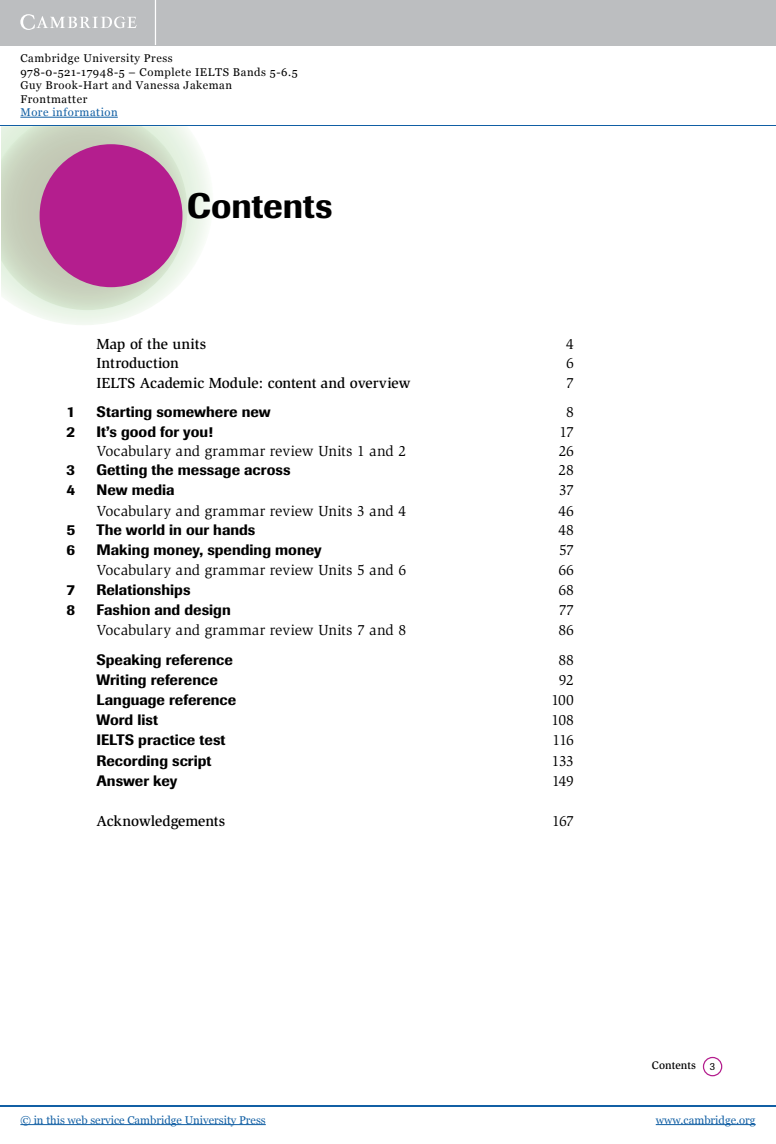
<style>
.page{position:relative;width:776px;height:1144px;background:#fff}
.page>*{position:absolute;margin:0;border:0;box-sizing:border-box;transform-origin:0 0}
.t1{font:500 35px "Imago";color:#000}
.t2{font:500 15px "Imago";color:#000}
.t3{font:15px "Slimbach";color:#000}
.t4{font:500 15px "Slimbach";letter-spacing:-.01em;color:#000}
.t5{font:11.25px/13.4px "Georgia";letter-spacing:.05em;color:#000}
.t6{font:11.25px "Georgia";color:#115fa4}
.t7{font:11.25px "Georgia";letter-spacing:.05em;color:#115fa4}
.t8{font:500 11.25px "Slimbach";letter-spacing:.005em;color:#000}
</style>
<div class="page">
<div style="left:0;top:0;width:776px;height:45px;background:#bcbec0"></div>
<hr style="left:155px;top:0;width:1px;height:45px;background:#fff">
<svg style="left:20px;top:14px;width:117px;height:16px"></svg>
<hr style="left:20px;top:117px;width:98px;height:1px;background:#115fa4">
<hr style="left:0;top:125px;width:776px;height:1px;background:#115fa4">
<hr style="left:0;top:1104px;width:776px;height:1px;background:#115fa4">
<hr style="left:20px;top:1124px;width:246px;height:1px;background:#115fa4">
<hr style="left:656px;top:1124px;width:100px;height:1px;background:#115fa4">
<svg style="left:703px;top:1057px;width:19px;height:18px"></svg>
<div style="left:703px;top:1056px;width:19px;height:20px;border:1px solid #b41e8e;border-radius:50%"></div>
<svg style="left:24px;top:131px;width:185px;height:194px"></svg>
<svg style="left:1px;top:126px;width:186px;height:184px;background:#d3dcca"></svg>
<div style="left:40px;top:144px;width:142px;height:143px;background:#b41e8e;border-radius:50%"></div>
<p class="t5" style="left:20px;top:52px;width:279px">Cambridge University Press<br>978-0-521-17948-5 – Complete IELTS Bands 5-6.5<br>Guy Brook-Hart and Vanessa Jakeman<br>Frontmatter</p>
<p class="t7" style="left:20px;top:105px;width:99px">More information</p>
<h1 class="t1" style="left:187px;top:184px;width:147px">Contents</h1>
<p class="t4" style="left:96px;top:335px;width:111px">Map of the units</p>
<p class="t3" style="left:566px;top:335px;width:9px">4</p>
<p class="t4" style="left:96px;top:354px;width:84px">Introduction</p>
<p class="t3" style="left:566px;top:354px;width:9px">6</p>
<p class="t4" style="left:96px;top:373px;width:316px">IELTS Academic Module: content and overview</p>
<p class="t3" style="left:566px;top:374px;width:9px">7</p>
<p class="t2" style="left:66px;top:403px;width:10px">1</p>
<p class="t2" style="left:96px;top:403px;width:176px">Starting somewhere new</p>
<p class="t3" style="left:566px;top:403px;width:9px">8</p>
<p class="t2" style="left:66px;top:422px;width:10px">2</p>
<p class="t2" style="left:96px;top:422px;width:118px">It’s good for you!</p>
<p class="t3" style="left:559px;top:423px;width:16px">17</p>
<p class="t3" style="left:96px;top:442px;width:311px">Vocabulary and grammar review Units 1 and 2</p>
<p class="t3" style="left:559px;top:442px;width:17px">26</p>
<p class="t2" style="left:66px;top:461px;width:10px">3</p>
<p class="t2" style="left:96px;top:461px;width:196px">Getting the message across</p>
<p class="t3" style="left:559px;top:461px;width:17px">28</p>
<p class="t2" style="left:66px;top:481px;width:10px">4</p>
<p class="t2" style="left:96px;top:481px;width:80px">New media</p>
<p class="t3" style="left:559px;top:481px;width:16px">37</p>
<p class="t3" style="left:96px;top:502px;width:311px">Vocabulary and grammar review Units 3 and 4</p>
<p class="t3" style="left:558px;top:502px;width:17px">46</p>
<p class="t2" style="left:66px;top:520px;width:10px">5</p>
<p class="t2" style="left:96px;top:520px;width:160px">The world in our hands</p>
<p class="t3" style="left:558px;top:521px;width:17px">48</p>
<p class="t2" style="left:66px;top:540px;width:10px">6</p>
<p class="t2" style="left:96px;top:540px;width:227px">Making money, spending money</p>
<p class="t3" style="left:559px;top:541px;width:16px">57</p>
<p class="t3" style="left:96px;top:561px;width:311px">Vocabulary and grammar review Units 5 and 6</p>
<p class="t3" style="left:558px;top:561px;width:17px">66</p>
<p class="t2" style="left:66px;top:580px;width:10px">7</p>
<p class="t2" style="left:96px;top:580px;width:96px">Relationships</p>
<p class="t3" style="left:558px;top:580px;width:17px">68</p>
<p class="t2" style="left:66px;top:600px;width:10px">8</p>
<p class="t2" style="left:96px;top:600px;width:136px">Fashion and design</p>
<p class="t3" style="left:559px;top:601px;width:17px">77</p>
<p class="t3" style="left:96px;top:621px;width:311px">Vocabulary and grammar review Units 7 and 8</p>
<p class="t3" style="left:558px;top:621px;width:17px">86</p>
<p class="t2" style="left:96px;top:650px;width:138px">Speaking reference</p>
<p class="t3" style="left:559px;top:651px;width:17px">88</p>
<p class="t2" style="left:96px;top:670px;width:123px">Writing reference</p>
<p class="t3" style="left:559px;top:671px;width:17px">92</p>
<p class="t2" style="left:96px;top:690px;width:141px">Language reference</p>
<p class="t3" style="left:551px;top:691px;width:24px">100</p>
<p class="t2" style="left:96px;top:710px;width:63px">Word list</p>
<p class="t3" style="left:552px;top:711px;width:24px">108</p>
<p class="t2" style="left:96px;top:731px;width:131px">IELTS practice test</p>
<p class="t3" style="left:553px;top:731px;width:23px">116</p>
<p class="t2" style="left:96px;top:751px;width:116px">Recording script</p>
<p class="t3" style="left:552px;top:751px;width:24px">133</p>
<p class="t2" style="left:96px;top:771px;width:82px">Answer key</p>
<p class="t3" style="left:552px;top:772px;width:24px">149</p>
<p class="t4" style="left:96px;top:811px;width:130px">Acknowledgements</p>
<p class="t3" style="left:552px;top:812px;width:23px">167</p>
<p class="t8" style="left:652px;top:1058px;width:65px">Contents <sub>3</sub></p>
<p class="t6" style="left:20px;top:1112px;width:247px">© in this web service Cambridge University Press</p>
<p class="t6" style="left:656px;top:1112px;width:101px">www.cambridge.org</p>
</div>
